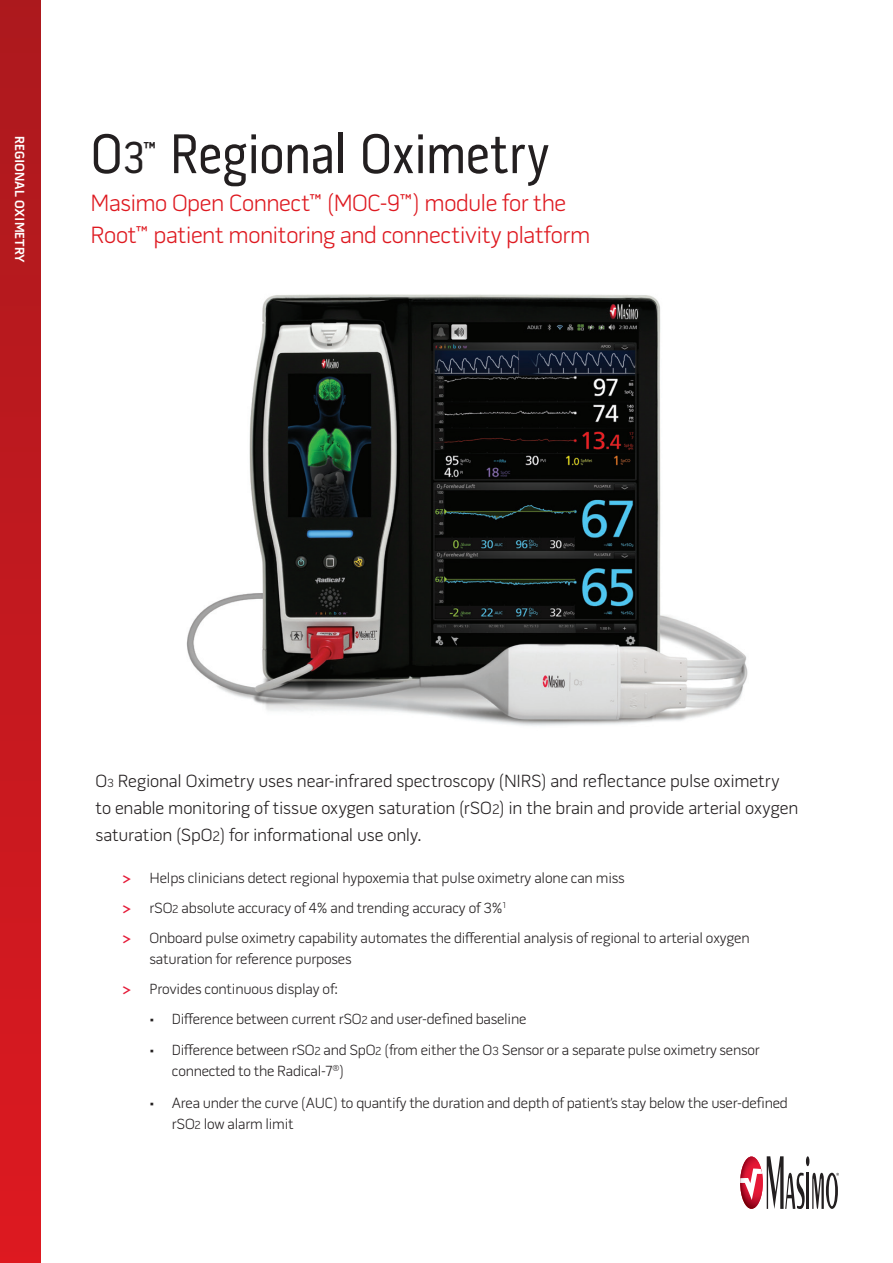
<style>
.page{position:relative;width:893px;height:1263px;background:#fff}
.page>*{position:absolute;margin:0;border:0;box-sizing:border-box;transform-origin:0 0}
.t1{font:57px "Pill Gothic Cn 300 mg";letter-spacing:-.015em;color:#231f20}
.t2{font:300 24px/31.5px "Pill Gothic 600 mg";letter-spacing:-.015em;color:#de1920}
.Specs_-_No_leader{font:300 18px/27px "Pill Gothic 600 mg";letter-spacing:-.005em;color:#231f20}
.t3{font:300 15px/21px "Pill Gothic 600 mg";letter-spacing:-.01em;color:#231f20}
.t4{font:700 13.5px "Pill Gothic 600 mg";color:#fff}
.s1{font-size:45.6px}
.s2{font-size:12px}
.s3{font-size:14.4px}
.s4{font-weight:700;color:#e51836}
</style>
<div class="page">
<div style="left:0;top:0;width:40px;height:1263px;background:linear-gradient(to bottom,#ab191e,#dc1920)"></div>
<svg style="left:740px;top:1156px;width:99px;height:53px"></svg>
<img style="left:186px;top:294px;width:562px;height:432px">
<p class="t4" style="left:25px;top:136px;width:128px;rotate:90deg">REGIONAL OXIMETRY</p>
<p class="t1" style="left:91px;top:131px;width:460px">O<span class="s1">3</span><sup>™</sup> Regional Oximetry</p>
<p class="t2" style="left:91px;top:190px;width:501px">Masimo Open Connect™ (MOC-9™) module for the<br>Root™ patient monitoring and connectivity platform</p>
<p class="Specs_-_No_leader" style="left:95px;top:769px;width:704px">O<span class="s2">3</span> Regional Oximetry uses near-infrared spectroscopy (NIRS) and reflectance pulse oximetry to enable monitoring of tissue oxygen saturation (rSO<span class="s3">2</span>) in the brain and provide arterial oxygen saturation (SpO<span class="s3">2</span>) for informational use only.</p>
<p class="t3" style="left:122px;top:868px;width:504px"><span class="s4">&gt;</span> Helps clinicians detect regional hypoxemia that pulse oximetry alone can miss</p>
<p class="t3" style="left:122px;top:898px;width:385px"><span class="s4">&gt;</span> rSO<span class="s2">2</span> absolute accuracy of 4% and trending accuracy of 3%<sup>1</sup></p>
<p class="t3" style="left:149px;top:928px;width:602px;text-indent:-27px"><span class="s4">&gt;</span> Onboard pulse oximetry capability automates the differential analysis of regional to arterial oxygen saturation for reference purposes</p>
<p class="t3" style="left:122px;top:979px;width:217px"><span class="s4">&gt;</span> Provides continuous display of:</p>
<p class="t3" style="left:149px;top:1009px;width:378px">• Difference between current rSO<span class="s2">2</span> and user-defined baseline</p>
<p class="t3" style="left:172px;top:1041px;width:589px;text-indent:-22px">• Difference between rSO<span class="s2">2</span> and SpO<span class="s2">2</span> (from either the O<span class="s2">3</span> Sensor or a separate pulse oximetry sensor connected to the Radical-7<sup>®</sup>)</p>
<p class="t3" style="left:172px;top:1094px;width:617px;text-indent:-22px">• Area under the curve (AUC) to quantify the duration and depth of patient’s stay below the user-defined rSO<span class="s2">2</span> low alarm limit</p>
</div>
